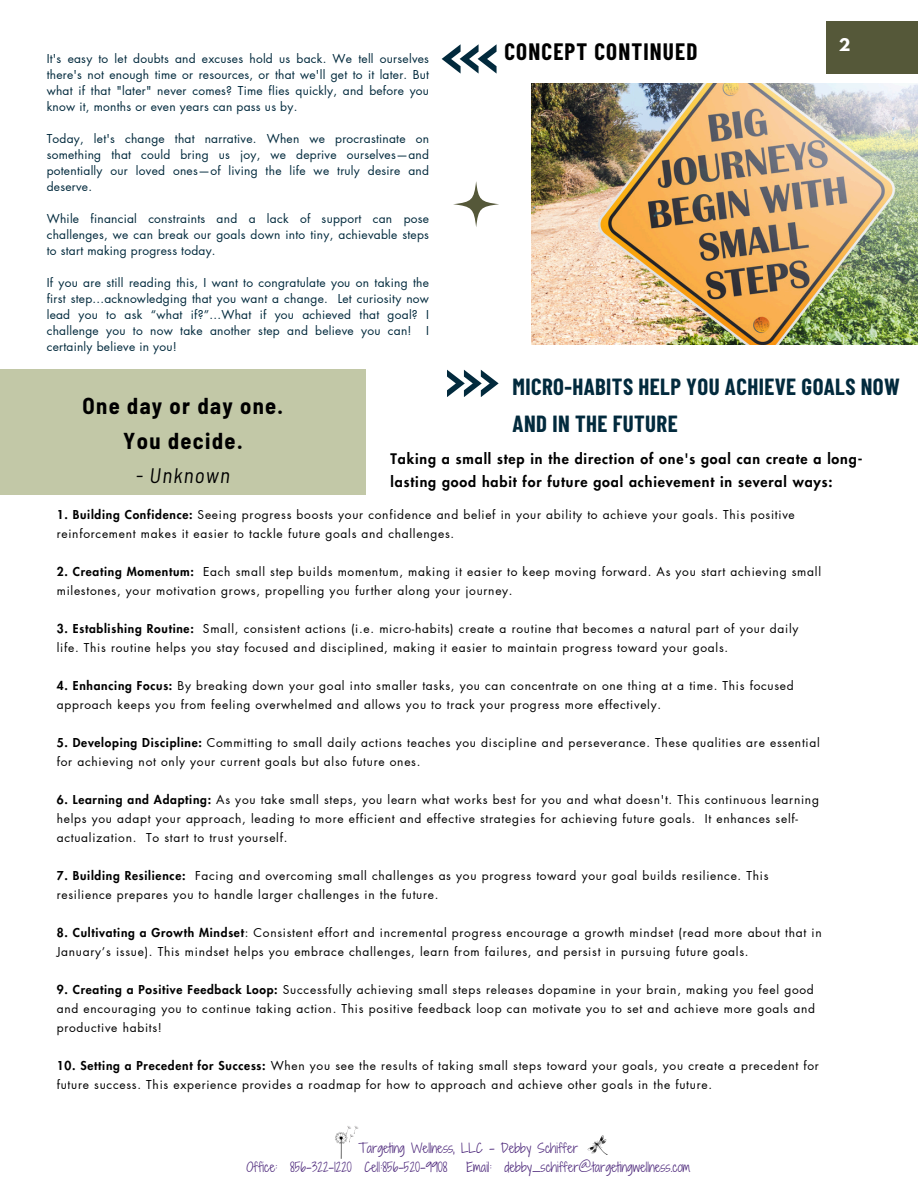
<style>
.page{position:relative;width:918px;height:1188px;background:#fff}
.page>*{position:absolute;margin:0;border:0;box-sizing:border-box;transform-origin:0 0}
.t1{font:700 23.1px "Barlow Condensed";letter-spacing:.05em;color:#000}
.t2{font:700 22.8px/37.2px "Barlow Condensed";letter-spacing:.015em;color:#022a3d}
.t3{font:700 semi-condensed 22.5px/34.8px "Barlow";letter-spacing:.06em;color:#000;text-align:center}
.t4{font:italic semi-condensed 21px "Barlow";letter-spacing:.06em;color:#000}
.t5{font:700 15.45px "League Spartan";color:#fff}
.t6{font:800 14.25px/22.5px "Futura LT Pro";letter-spacing:.06em;color:#000}
.t7{font:12.6px/18.9px "Shadows Into Light Two";color:#4d287b}
.t8{font:12px/19px "Futura LT Pro";letter-spacing:.06em;color:#000}
.t9{font:12px/16px "Futura LT Pro";letter-spacing:.02em;color:#022a3d;text-align:justify}
.s1{font-weight:800}
</style>
<div class="page">
<img style="left:531px;top:83px;width:387px;height:261px">
<svg style="left:335px;top:1126px;width:24px;height:33px"></svg>
<svg style="left:588px;top:1135px;width:20px;height:20px"></svg>
<div style="left:826px;top:22px;width:92px;height:52px;background:#555839"></div>
<div style="left:0;top:370px;width:366px;height:125px;background:#c2c8a7"></div>
<svg style="left:447px;top:370px;width:52px;height:27px"></svg>
<svg style="left:453px;top:181px;width:46px;height:46px"></svg>
<svg style="left:442px;top:44px;width:55px;height:30px"></svg>
<p class="t9" style="left:47px;top:51px;width:384px">It's easy to let doubts and excuses hold us back. We tell ourselves there's not enough time or resources, or that we'll get to it later. But what if that "later" never comes? Time flies quickly, and before you know it, months or even years can pass us by.</p>
<p class="t9" style="left:47px;top:131px;width:384px">Today, let's change that narrative. When we procrastinate on something that could bring us joy, we deprive ourselves—and potentially our loved ones—of living the life we truly desire and deserve.</p>
<p class="t9" style="left:47px;top:211px;width:384px">While financial constraints and a lack of support can pose challenges, we can break our goals down into tiny, achievable steps to start making progress today.</p>
<p class="t9" style="left:47px;top:275px;width:384px">If you are still reading this, I want to congratulate you on taking the first step...acknowledging that you want a change. Let curiosity now lead you to ask “what if?”...What if you achieved that goal? I challenge you to now take another step and believe you can! I certainly believe in you!</p>
<p class="t1" style="left:504px;top:37px;width:195px">CONCEPT CONTINUED</p>
<p class="t5" style="left:839px;top:37px;width:13px">2</p>
<h1 class="t2" style="left:513px;top:367px;width:389px">MICRO-HABITS HELP YOU ACHIEVE GOALS NOW<br>AND IN THE FUTURE</h1>
<p class="t6" style="left:391px;top:448px;width:473px">Taking a small step in the direction of one's goal can create a long&shy;lasting good habit for future goal achievement in several ways:</p>
<p class="t8" style="left:57px;top:506px;width:740px"><span class="s1">1. Building Confidence:</span> Seeing progress boosts your confidence and belief in your ability to achieve your goals. This positive reinforcement makes it easier to tackle future goals and challenges.</p>
<p class="t8" style="left:57px;top:563px;width:766px"><span class="s1">2. Creating Momentum:</span> Each small step builds momentum, making it easier to keep moving forward. As you start achieving small milestones, your motivation grows, propelling you further along your journey.</p>
<h1 class="t8" style="left:57px;top:620px;width:743px"><span class="s1">3. Establishing Routine:</span> Small, consistent actions (i.e. micro-habits) create a routine that becomes a natural part of your daily life. This routine helps you stay focused and disciplined, making it easier to maintain progress toward your goals.</h1>
<h3 class="t8" style="left:57px;top:677px;width:739px"><span class="s1">4. Enhancing Focus:</span> By breaking down your goal into smaller tasks, you can concentrate on one thing at a time. This focused approach keeps you from feeling overwhelmed and allows you to track your progress more effectively.</h3>
<p class="t8" style="left:57px;top:734px;width:765px"><span class="s1">5. Developing Discipline:</span> Committing to small daily actions teaches you discipline and perseverance. These qualities are essential for achieving not only your current goals but also future ones.</p>
<p class="t8" style="left:57px;top:791px;width:764px"><span class="s1">6. Learning and Adapting:</span> As you take small steps, you learn what works best for you and what doesn't. This continuous learning helps you adapt your approach, leading to more efficient and effective strategies for achieving future goals. It enhances self&shy;actualization. To start to trust yourself.</p>
<p class="t8" style="left:57px;top:867px;width:713px"><span class="s1">7. Building Resilience:</span> Facing and overcoming small challenges as you progress toward your goal builds resilience. This resilience prepares you to handle larger challenges in the future.</p>
<p class="t8" style="left:57px;top:924px;width:767px"><span class="s1">8. Cultivating a Growth Mindset</span>: Consistent effort and incremental progress encourage a growth mindset (read more about that in<br>January’s issue). This mindset helps you embrace challenges, learn from failures, and persist in pursuing future goals.</p>
<p class="t8" style="left:57px;top:981px;width:760px;text-align:justify"><span class="s1">9. Creating a Positive Feedback Loop:</span> Successfully achieving small steps releases dopamine in your brain, making you feel good and encouraging you to continue taking action. This positive feedback loop can motivate you to set and achieve more goals and productive habits!</p>
<p class="t8" style="left:57px;top:1057px;width:764px"><span class="s1">10. Setting a Precedent for Success:</span> When you see the results of taking small steps toward your goals, you create a precedent for future success. This experience provides a roadmap for how to approach and achieve other goals in the future.</p>
<h3 class="t3" style="left:83px;top:388px;width:202px">One day or day one.<br>You decide.</h3>
<h3 class="t4" style="left:136px;top:462px;width:96px">- Unknown</h3>
<p class="t7" style="left:246px;top:1138px;width:333px;text-indent:112px">Targeting Wellness, LLC - Debby Schiffer<br>Office: 856-322-1220 Cell:856-520-9908</p>
<p class="t7" style="left:466px;top:1157px;width:225px">Email: debby_schiffer@targetingwellness.com</p>
</div>
